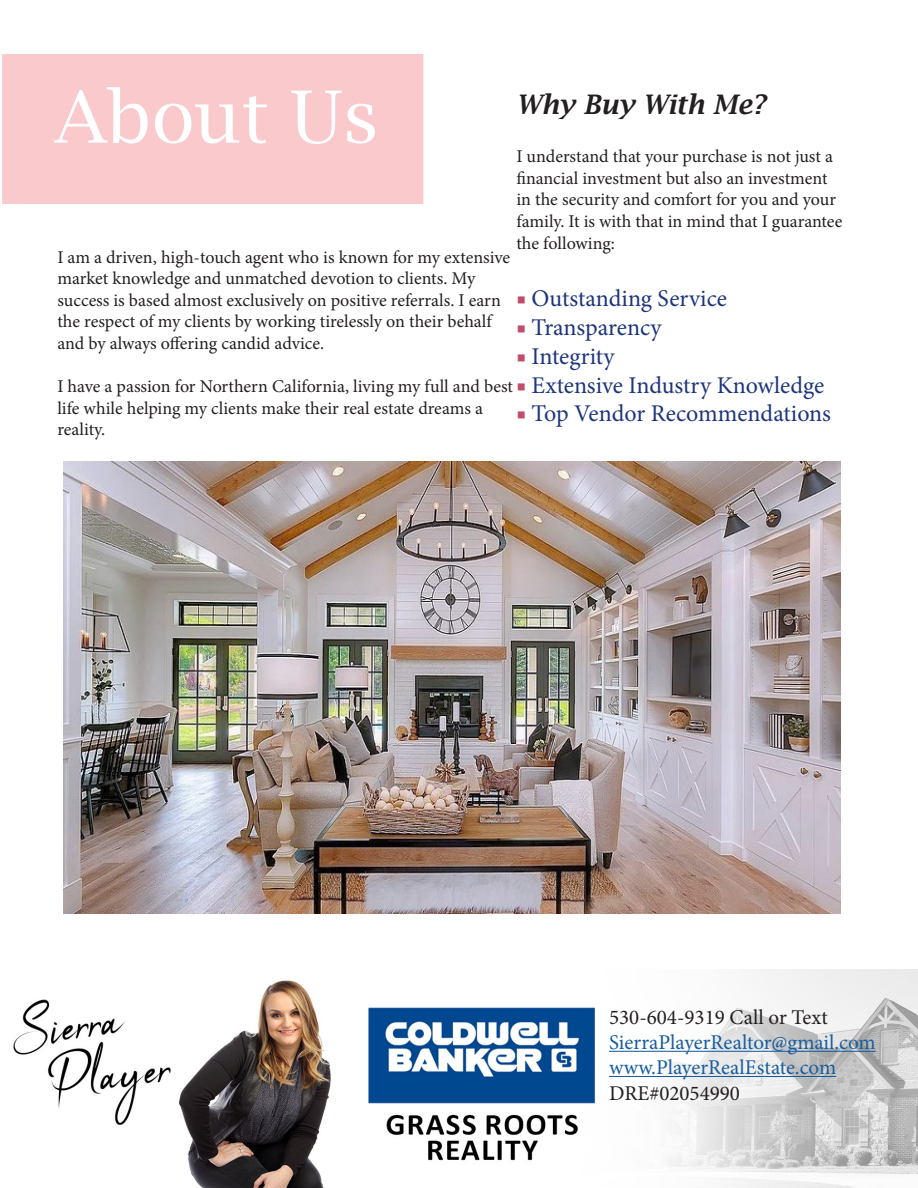
<style>
.page{position:relative;width:918px;height:1188px;background:#fff}
.page>*{position:absolute;margin:0;border:0;box-sizing:border-box;transform-origin:0 0}
.t1{font:72px "Lucida Bright";color:#fff}
.t2{font:italic 600 27px "Lucida Bright";color:#231f20}
.t3{font:24px "Minion Pro";letter-spacing:-.005em;color:#1e357c}
.t4{font:21px "Minion Pro";color:#175d9e}
.t5{font:21px "Minion Pro";color:#231f20}
.t6{font:18px/21.6px "Minion Pro";letter-spacing:-.005em;color:#231f20}
.s1{color:#c14d6a}
</style>
<div class="page">
<div style="left:2px;top:54px;width:421px;height:150px;border:75px solid #f9c9cc"></div>
<img style="left:64px;top:461px;width:776px;height:453px">
<img style="left:13px;top:970px;width:905px;height:218px">
<hr style="left:609px;top:1051px;width:267px;height:1px;background:#175d9e">
<hr style="left:609px;top:1076px;width:227px;height:1px;background:#175d9e">
<p class="t1" style="left:54px;top:76px;width:326px">About Us</p>
<p class="t2" style="left:516px;top:89px;width:251px">Why Buy With Me?</p>
<p class="t6" style="left:516px;top:146px;width:328px">I understand that your purchase is not just a financial investment but also an investment in the security and comfort for you and your family. It is with that in mind that I guarantee the following:</p>
<p class="t3" style="left:516px;top:283px;width:212px"><span class="s1">■</span> Outstanding Service</p>
<p class="t3" style="left:516px;top:311px;width:147px"><span class="s1">■</span> Transparency</p>
<p class="t3" style="left:516px;top:340px;width:100px"><span class="s1">■</span> Integrity</p>
<p class="t3" style="left:516px;top:369px;width:310px"><span class="s1">■</span> Extensive Industry Knowledge</p>
<p class="t3" style="left:516px;top:398px;width:316px"><span class="s1">■</span> Top Vendor Recommendations</p>
<p class="t6" style="left:57px;top:246px;width:454px">I am a driven, high-touch agent who is known for my extensive market knowledge and unmatched devotion to clients. My</p>
<p class="t6" style="left:57px;top:289px;width:445px">success is based almost exclusively on positive referrals. I earn the respect of my clients by working tirelessly on their behalf and by always offering candid advice.</p>
<p class="t6" style="left:57px;top:376px;width:457px">I have a passion for Northern California, living my full and best life while helping my clients make their real estate dreams a reality.</p>
<p class="t5" style="left:609px;top:1003px;width:220px">530-604-9319 Call or Text</p>
<p class="t4" style="left:609px;top:1028px;width:268px">SierraPlayerRealtor@gmail.com</p>
<p class="t4" style="left:609px;top:1054px;width:229px">www.PlayerRealEstate.com</p>
<p class="t5" style="left:609px;top:1079px;width:132px">DRE#02054990</p>
</div>
